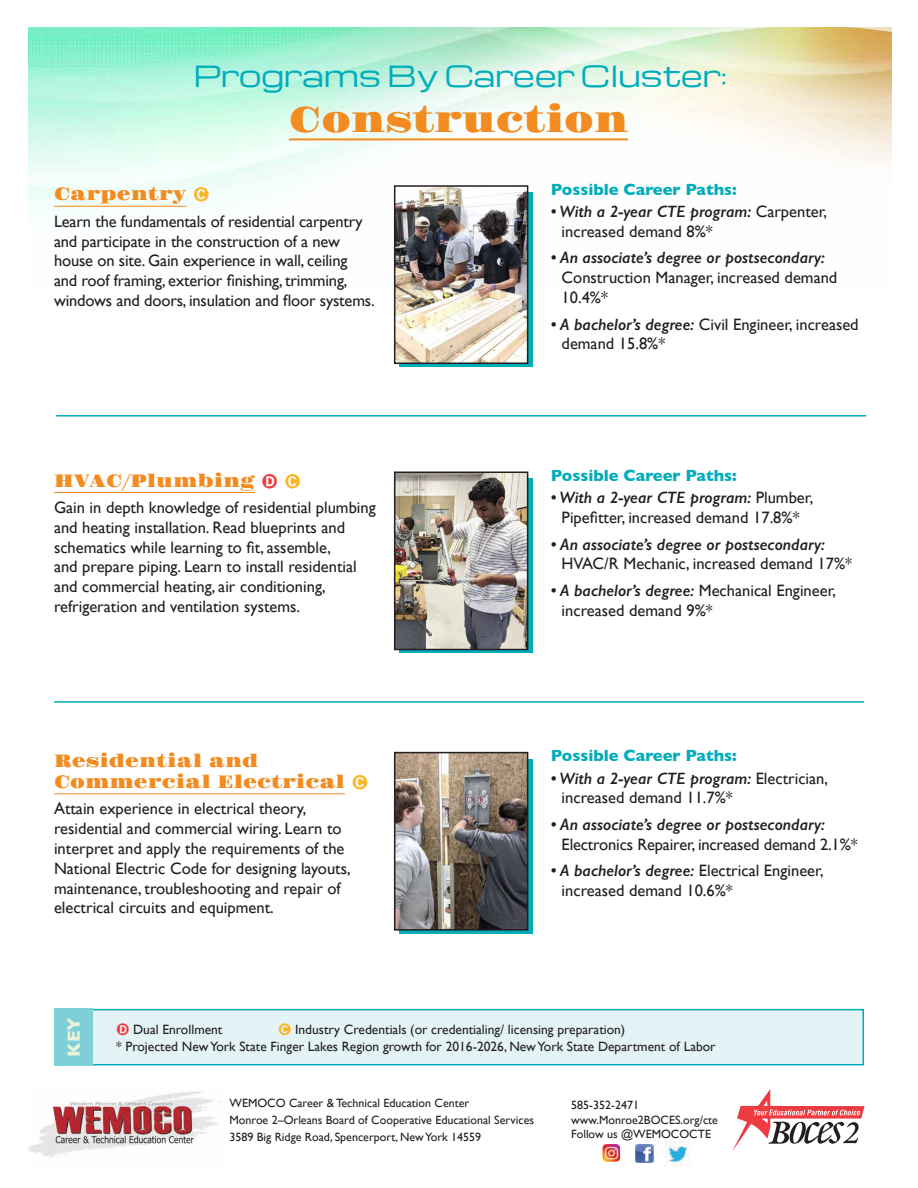
<style>
.page{position:relative;width:918px;height:1188px;background:#fff}
.page>*{position:absolute;margin:0;border:0;box-sizing:border-box;transform-origin:0 0}
.heading{font:36px "Gravitas One";color:#f28b20}
.t1{font:28.5px "Michroma";color:#00adbb}
.subhead_construction{font:18px/21px "Gravitas One";color:#f28b20}
.text{font:700 18px "Gill Sans";color:#eaf3d9}
.text-2{font:16.5px/19.8px "Gill Sans";color:#231f20}
.bullet_text{font:16.5px/19.8px "Gill Sans";color:#231f20}
.bullet_text-2{font:italic 600 16.5px/19.8px "Gill Sans";color:#231f20}
.text-3{font:700 16.5px "Gill Sans";color:#00adbb}
.text-4{font:13.5px "Gill Sans";color:#231f20}
.text-5{font:12px "Gill Sans";color:#231f20}
.s1{font-weight:600;font-style:italic}
.s2{font-weight:400;font-style:normal}
</style>
<div class="page">
<img style="left:28px;top:27px;width:864px;height:259px">
<svg style="left:732px;top:1089px;width:133px;height:62px"></svg>
<img style="left:28px;top:1091px;width:193px;height:67px">
<hr style="left:289px;top:138px;width:339px;height:2px;background:#f28b20">
<div style="left:399px;top:192px;width:134px;height:175px;background:linear-gradient(to right,#00aab7,#00aab7)"></div>
<hr style="left:54px;top:206px;width:132px;height:1px;background:#f28b20">
<img style="left:397px;top:188px;width:128px;height:173px">
<div style="left:394px;top:185px;width:134px;height:179px;border:2px solid #231f20"></div>
<svg style="left:399px;top:478px;width:134px;height:175px"></svg>
<hr style="left:54px;top:492px;width:201px;height:1px;background:#f28b20">
<img style="left:397px;top:475px;width:128px;height:172px">
<div style="left:394px;top:472px;width:134px;height:178px;border:2px solid #231f20"></div>
<div style="left:399px;top:759px;width:134px;height:175px;background:linear-gradient(to right,#00adbb,#00adbb)"></div>
<hr style="left:54px;top:793px;width:291px;height:1px;background:#f28b20">
<img style="left:397px;top:755px;width:128px;height:173px">
<div style="left:394px;top:752px;width:134px;height:179px;border:2px solid #231f20"></div>
<div style="left:55px;top:1010px;width:808px;height:55px;background:#e4f4f6"></div>
<div style="left:54px;top:1009px;width:810px;height:56px;border:2px solid #00adbb"></div>
<div style="left:55px;top:1009px;width:38px;height:56px;background:#7dcfd8"></div>
<hr style="left:56px;top:415px;width:810px;height:2px;background:#00adbb">
<hr style="left:54px;top:701px;width:810px;height:2px;background:#00adbb">
<img style="left:635px;top:1144px;width:19px;height:19px">
<img style="left:665px;top:1142px;width:25px;height:25px">
<img style="left:602px;top:1144px;width:18px;height:18px">
<svg style="left:194px;top:187px;width:15px;height:15px"></svg>
<p class="t1" style="left:194px;top:60px;width:535px">Programs By Career Cluster:</p>
<p class="heading" style="left:289px;top:98px;width:341px">Construction</p>
<p class="subhead_construction" style="left:54px;top:184px;width:134px">Carpentry</p>
<p class="text-2" style="left:54px;top:211px;width:322px">Learn the fundamentals of residential carpentry and participate in the construction of a new house on site. Gain experience in wall, ceiling and roof framing, exterior finishing, trimming, windows and doors, insulation and floor systems.</p>
<p class="subhead_construction" style="left:54px;top:470px;width:202px">HVAC/Plumbing</p>
<p class="text-2" style="left:54px;top:497px;width:323px">Gain in depth knowledge of residential plumbing and heating installation. Read blueprints and schematics while learning to fit, assemble,<br>and prepare piping. Learn to install residential and commercial heating, air conditioning, refrigeration and ventilation systems.</p>
<p class="subhead_construction" style="left:54px;top:751px;width:293px">Residential and<br>Commercial Electrical</p>
<p class="text-2" style="left:54px;top:799px;width:298px">Attain experience in electrical theory, residential and commercial wiring. Learn to interpret and apply the requirements of the National Electric Code for designing layouts, maintenance, troubleshooting and repair of electrical circuits and equipment.</p>
<p class="text-3" style="left:551px;top:176px;width:188px">Possible Career Paths:</p>
<p class="bullet_text" style="left:562px;top:201px;width:267px;text-indent:-11px"><span class="s1">• With a 2-year CTE program:</span> Carpenter, increased demand 8%*</p>
<p class="bullet_text" style="left:562px;top:248px;width:277px;text-indent:-11px"><span class="s1">• An associate’s degree or postsecondary:<br></span>Construction Manager, increased demand<br>10.4%*</p>
<p class="bullet_text" style="left:562px;top:314px;width:299px;text-indent:-11px"><span class="s1">• A bachelor’s degree:</span> Civil Engineer, increased demand 15.8%*</p>
<p class="text-3" style="left:551px;top:462px;width:188px">Possible Career Paths:</p>
<p class="bullet_text" style="left:551px;top:488px;width:264px;text-align:center"><span class="s1">• With a 2-year CTE program:</span> Plumber,<br>Pipefitter, increased demand 17.8%*</p>
<p class="bullet_text-2" style="left:562px;top:534px;width:292px;text-indent:-11px">• An associate’s degree or postsecondary:<br><span class="s2">HVAC/R Mechanic, increased demand 17%*</span></p>
<p class="bullet_text" style="left:562px;top:580px;width:276px;text-indent:-11px"><span class="s1">• A bachelor’s degree:</span> Mechanical Engineer, increased demand 9%*</p>
<p class="text-3" style="left:551px;top:742px;width:188px">Possible Career Paths:</p>
<p class="bullet_text" style="left:562px;top:768px;width:268px;text-indent:-11px"><span class="s1">• With a 2-year CTE program:</span> Electrician, increased demand 11.7%*</p>
<p class="bullet_text" style="left:562px;top:814px;width:297px;text-indent:-11px"><span class="s1">• An associate’s degree or postsecondary:<br></span>Electronics Repairer, increased demand 2.1%*</p>
<p class="bullet_text" style="left:562px;top:861px;width:264px;text-indent:-11px"><span class="s1">• A bachelor’s degree:</span> Electrical Engineer, increased demand 10.6%*</p>
<p class="text" style="left:60px;top:1057px;width:41px;rotate:-90deg">KEY</p>
<p class="text-4" style="left:133px;top:1021px;width:91px">Dual Enrollment</p>
<p class="text-4" style="left:295px;top:1021px;width:332px">Industry Credentials (or credentialing/ licensing preparation)</p>
<p class="text-4" style="left:116px;top:1039px;width:601px">* Projected New York State Finger Lakes Region growth for 2016-2026, New York State Department of Labor</p>
<p class="text-5" style="left:230px;top:1096px;width:241px">WEMOCO Career &amp; Technical Education Center</p>
<p class="text-5" style="left:230px;top:1113px;width:306px">Monroe 2–Orleans Board of Cooperative Educational Services</p>
<p class="text-5" style="left:230px;top:1130px;width:253px">3589 Big Ridge Road, Spencerport, New York 14559</p>
<p class="text-5" style="left:571px;top:1098px;width:69px">585-352-2471</p>
<p class="text-5" style="left:571px;top:1113px;width:148px">www.Monroe2BOCES.org/cte</p>
<p class="text-5" style="left:571px;top:1127px;width:141px">Follow us @WEMOCOCTE</p>
</div>
